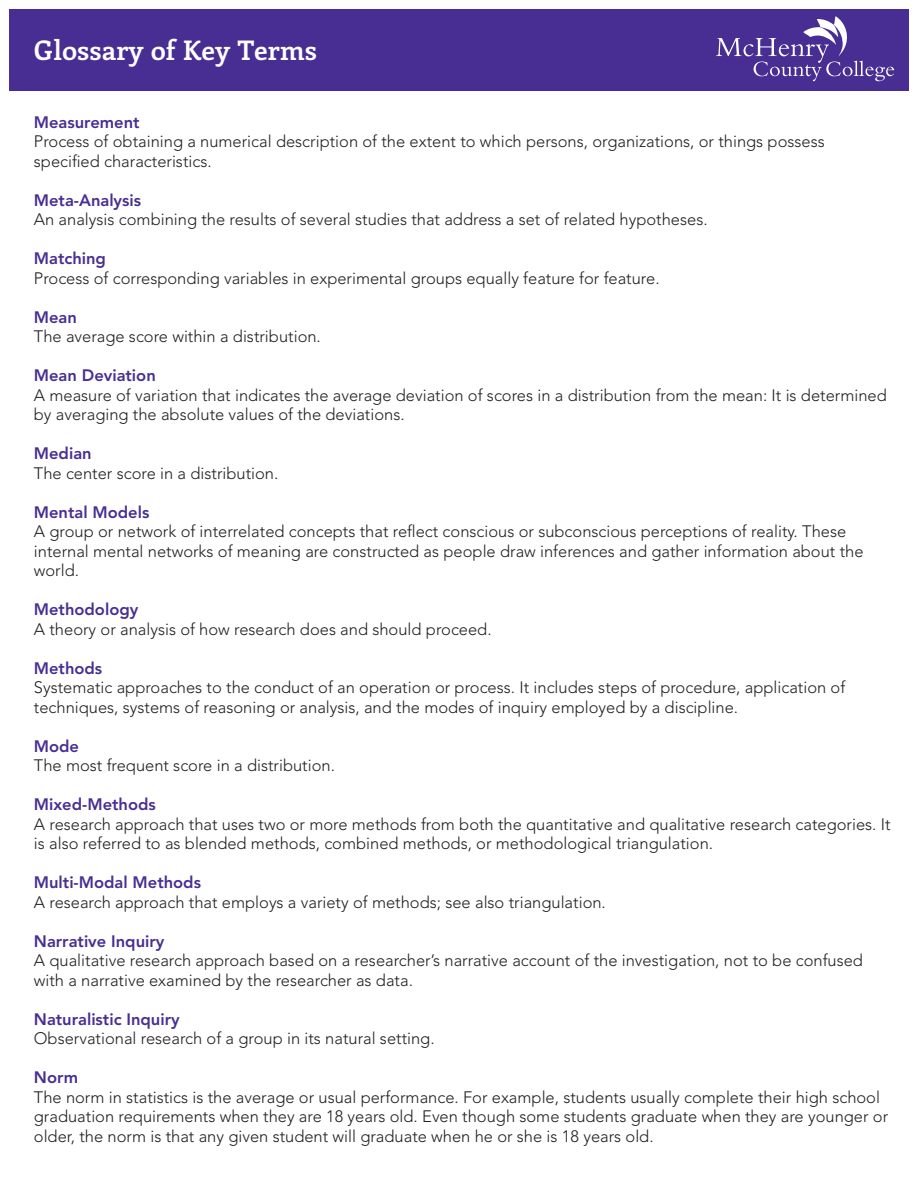
<style>
.page{position:relative;width:918px;height:1188px;background:#fff}
.page>*{position:absolute;margin:0;border:0;box-sizing:border-box;transform-origin:0 0}
.t1{font:700 27px "Enriqueta";color:#fff}
.t2{font:300 16.5px/19.5px "Avenir LT Std";color:#231f20}
.t3{font:800 16.5px "Avenir LT Std";color:#482e92}
</style>
<div class="page">
<div style="left:9px;top:9px;width:900px;height:82px;background:#482e92"></div>
<svg style="left:716px;top:16px;width:178px;height:65px"></svg>
<p class="t1" style="left:34px;top:31px;width:285px">Glossary of Key Terms</p>
<p class="t3" style="left:34px;top:112px;width:107px">Measurement</p>
<p class="t2" style="left:34px;top:132px;width:792px">Process of obtaining a numerical description of the extent to which persons, organizations, or things possess specified characteristics.</p>
<p class="t3" style="left:34px;top:190px;width:109px">Meta-Analysis</p>
<p class="t2" style="left:34px;top:210px;width:675px">An analysis combining the results of several studies that address a set of related hypotheses.</p>
<p class="t3" style="left:34px;top:249px;width:74px">Matching</p>
<p class="t2" style="left:34px;top:269px;width:627px">Process of corresponding variables in experimental groups equally feature for feature.</p>
<p class="t3" style="left:34px;top:307px;width:45px">Mean</p>
<p class="t2" style="left:34px;top:327px;width:289px">The average score within a distribution.</p>
<p class="t3" style="left:34px;top:366px;width:123px">Mean Deviation</p>
<p class="t2" style="left:34px;top:386px;width:854px">A measure of variation that indicates the average deviation of scores in a distribution from the mean: It is determined by averaging the absolute values of the deviations.</p>
<p class="t3" style="left:34px;top:444px;width:59px">Median</p>
<p class="t2" style="left:34px;top:464px;width:246px">The center score in a distribution.</p>
<p class="t3" style="left:34px;top:502px;width:117px">Mental Models</p>
<p class="t2" style="left:34px;top:522px;width:831px">A group or network of interrelated concepts that reflect conscious or subconscious perceptions of reality. These internal mental networks of meaning are constructed as people draw inferences and gather information about the world.</p>
<p class="t3" style="left:34px;top:600px;width:106px">Methodology</p>
<p class="t2" style="left:34px;top:620px;width:459px">A theory or analysis of how research does and should proceed.</p>
<p class="t3" style="left:34px;top:658px;width:70px">Methods</p>
<p class="t2" style="left:34px;top:678px;width:813px">Systematic approaches to the conduct of an operation or process. It includes steps of procedure, application of techniques, systems of reasoning or analysis, and the modes of inquiry employed by a discipline.</p>
<p class="t3" style="left:34px;top:736px;width:47px">Mode</p>
<p class="t2" style="left:34px;top:756px;width:303px">The most frequent score in a distribution.</p>
<p class="t3" style="left:34px;top:795px;width:123px">Mixed-Methods</p>
<p class="t2" style="left:34px;top:815px;width:858px">A research approach that uses two or more methods from both the quantitative and qualitative research categories. It is also referred to as blended methods, combined methods, or methodological triangulation.</p>
<p class="t3" style="left:34px;top:873px;width:169px">Multi-Modal Methods</p>
<p class="t2" style="left:34px;top:893px;width:574px">A research approach that employs a variety of methods; see also triangulation.</p>
<p class="t3" style="left:34px;top:931px;width:132px">Narrative Inquiry</p>
<p class="t2" style="left:34px;top:951px;width:831px">A qualitative research approach based on a researcher’s narrative account of the investigation, not to be confused with a narrative examined by the researcher as data.</p>
<p class="t3" style="left:34px;top:1009px;width:147px">Naturalistic Inquiry</p>
<p class="t2" style="left:34px;top:1029px;width:402px">Observational research of a group in its natural setting.</p>
<p class="t3" style="left:34px;top:1068px;width:46px">Norm</p>
<p class="t2" style="left:34px;top:1088px;width:856px">The norm in statistics is the average or usual performance. For example, students usually complete their high school graduation requirements when they are 18 years old. Even though some students graduate when they are younger or older, the norm is that any given student will graduate when he or she is 18 years old.</p>
</div>
